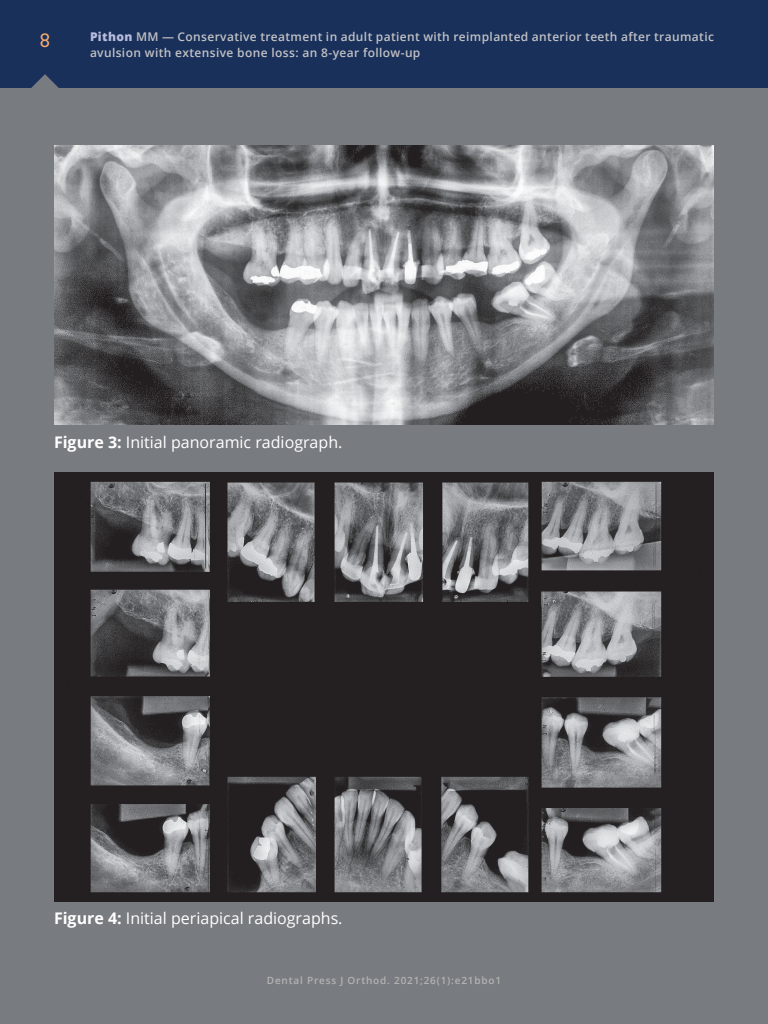
<style>
.page{position:relative;width:768px;height:1024px;background:#fff}
.page>*{position:absolute;margin:0;border:0;box-sizing:border-box;transform-origin:0 0}
.t1{font:500 18px "Semplicita Pro";color:#f9ac6e}
.t2{font:16px "Open Sans";color:#fff}
.t3{font:600 12px/16px "Open Sans";letter-spacing:.03em;color:#c1c1c3}
.t4{font:600 10px "Open Sans";letter-spacing:.08em;color:#b2b3b3}
.s1{font-weight:800;color:#b9bcdd}
.s2{font-weight:700}
</style>
<div class="page">
<div style="left:0;top:75px;width:768px;height:949px;background:#787b7f"></div>
<div style="left:0;top:0;width:768px;height:88px;background:#19305b"></div>
<svg style="left:31px;top:74px;width:28px;height:14px"></svg>
<img style="left:54px;top:145px;width:660px;height:280px">
<img style="left:54px;top:472px;width:660px;height:429px">
<h1 class="t1" style="left:40px;top:27px;width:12px">8</h1>
<p class="t3" style="left:90px;top:29px;width:625px"><span class="s1">Pithon</span> MM — Conservative treatment in adult patient with reimplanted anterior teeth after traumatic avulsion with extensive bone loss: an 8-year follow-up</p>
<h2 class="t2" style="left:54px;top:431px;width:290px"><span class="s2">Figure 3:</span> Initial panoramic radiograph.</h2>
<h2 class="t2" style="left:54px;top:908px;width:290px"><span class="s2">Figure 4:</span> Initial periapical radiographs.</h2>
<p class="t4" style="left:267px;top:974px;width:236px">Dental Press J Orthod. 2021;26(1):e21bbo1</p>
</div>
